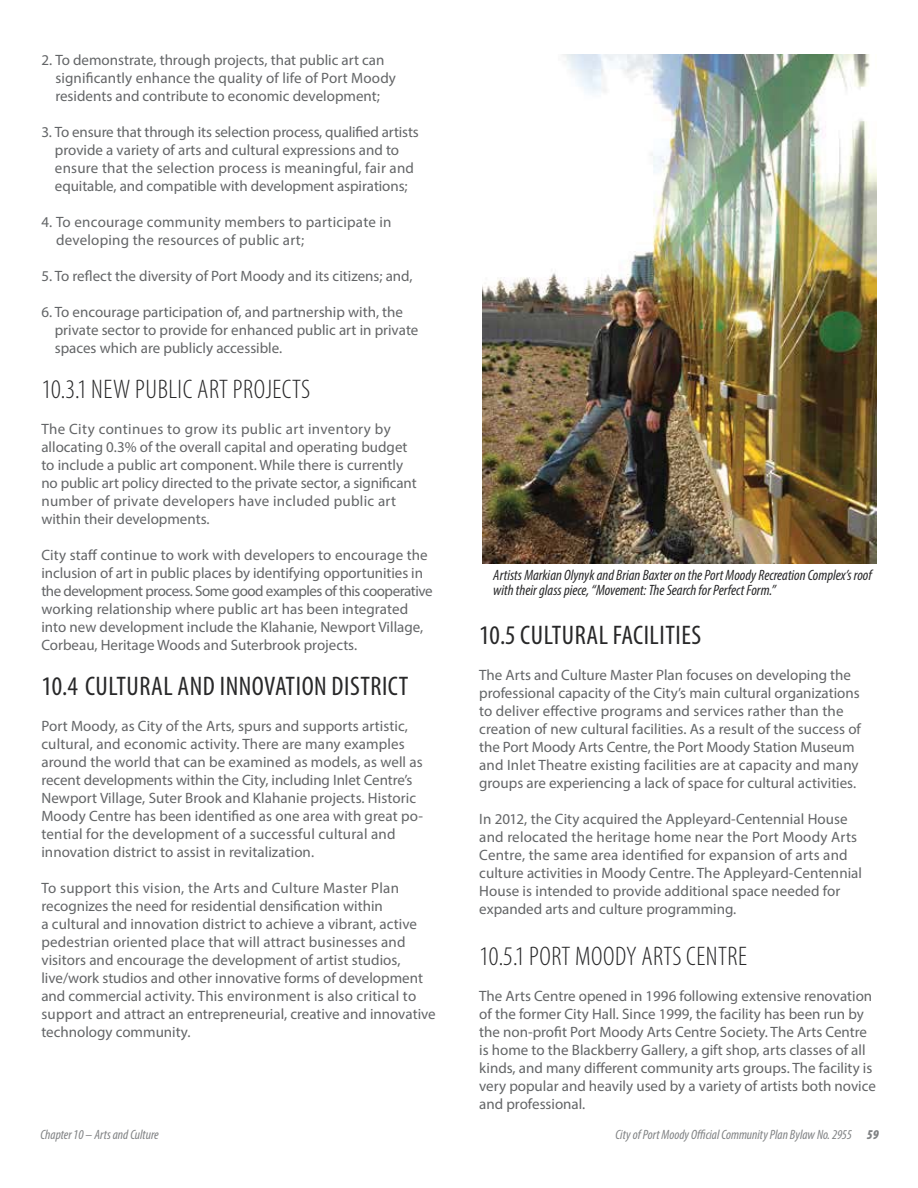
<style>
.page{position:relative;width:918px;height:1188px;background:#fff}
.page>*{position:absolute;margin:0;border:0;box-sizing:border-box;transform-origin:0 0}
.t1{font:condensed 27px "Myriad Pro";letter-spacing:.02em;color:#282829}
.t2{font:300 condensed 27px "Myriad Pro";letter-spacing:.02em;color:#282829}
.t3{font:15px/18px "Myriad Pro";color:#636567}
.t4{font:italic condensed 15px/15px "Myriad Pro";color:#282829}
.t5{font:italic condensed 13.5px "Myriad Pro";color:#808284}
.s1{font-weight:900}
</style>
<div class="page">
<img style="left:483px;top:54px;width:394px;height:509px">
<p class="t3" style="left:55px;top:52px;width:342px;text-indent:-14px">2. To demonstrate, through projects, that public art can significantly enhance the quality of life of Port Moody residents and contribute to economic development;</p>
<p class="t3" style="left:41px;top:124px;width:379px;text-align:center">3. To ensure that through its selection process, qualified artists provide a variety of arts and cultural expressions and to ensure that the selection process is meaningful, fair and equitable, and compatible with development aspirations;</p>
<p class="t3" style="left:56px;top:214px;width:337px;text-indent:-15px">4. To encourage community members to participate in developing the resources of public art;</p>
<p class="t3" style="left:41px;top:268px;width:373px">5. To reflect the diversity of Port Moody and its citizens; and,</p>
<p class="t3" style="left:55px;top:304px;width:365px;text-indent:-13px">6. To encourage participation of, and partnership with, the private sector to provide for enhanced public art in private spaces which are publicly accessible.</p>
<h1 class="t2" style="left:41px;top:373px;width:270px">10.3.1 NEW PUBLIC ART PROJECTS</h1>
<p class="t3" style="left:41px;top:421px;width:377px">The City continues to grow its public art inventory by allocating 0.3% of the overall capital and operating budget to include a public art component. While there is currently no public art policy directed to the private sector, a significant number of private developers have included public art within their developments.</p>
<p class="t3" style="left:41px;top:547px;width:393px">City staff continue to work with developers to encourage the inclusion of art in public places by identifying opportunities in the development process. Some good examples of this cooperative working relationship where public art has been integrated into new development include the Klahanie, Newport Village, Corbeau, Heritage Woods and Suterbrook projects.</p>
<h1 class="t1" style="left:41px;top:670px;width:368px">10.4 CULTURAL AND INNOVATION DISTRICT</h1>
<p class="t3" style="left:41px;top:718px;width:383px">Port Moody, as City of the Arts, spurs and supports artistic, cultural, and economic activity. There are many examples around the world that can be examined as models, as well as recent developments within the City, including Inlet Centre’s Newport Village, Suter Brook and Klahanie projects. Historic Moody Centre has been identified as one area with great po&shy;tential for the development of a successful cultural and innovation district to assist in revitalization.</p>
<p class="t3" style="left:41px;top:880px;width:396px">To support this vision, the Arts and Culture Master Plan recognizes the need for residential densification within<br>a cultural and innovation district to achieve a vibrant, active pedestrian oriented place that will attract businesses and visitors and encourage the development of artist studios, live/work studios and other innovative forms of development and commercial activity. This environment is also critical to support and attract an entrepreneurial, creative and innovative technology community.</p>
<p class="t4" style="left:493px;top:568px;width:380px">Artists Markian Olynyk and Brian Baxter on the Port Moody Recreation Complex’s roof with their glass piece, “Movement: The Search for Perfect Form.”</p>
<h1 class="t1" style="left:479px;top:619px;width:223px">10.5 CULTURAL FACILITIES</h1>
<p class="t3" style="left:479px;top:667px;width:383px">The Arts and Culture Master Plan focuses on developing the professional capacity of the City’s main cultural organizations to deliver effective programs and services rather than the creation of new cultural facilities. As a result of the success of the Port Moody Arts Centre, the Port Moody Station Museum and Inlet Theatre existing facilities are at capacity and many groups are experiencing a lack of space for cultural activities.</p>
<p class="t3" style="left:479px;top:811px;width:384px">In 2012, the City acquired the Appleyard-Centennial House and relocated the heritage home near the Port Moody Arts Centre, the same area identified for expansion of arts and culture activities in Moody Centre. The Appleyard-Centennial House is intended to provide additional space needed for expanded arts and culture programming.</p>
<h1 class="t2" style="left:479px;top:940px;width:269px">10.5.1 PORT MOODY ARTS CENTRE</h1>
<p class="t3" style="left:479px;top:988px;width:398px">The Arts Centre opened in 1996 following extensive renovation of the former City Hall. Since 1999, the facility has been run by the non-profit Port Moody Arts Centre Society. The Arts Centre is home to the Blackberry Gallery, a gift shop, arts classes of all kinds, and many different community arts groups. The facility is very popular and heavily used by a variety of artists both novice and professional.</p>
<p class="t5" style="left:41px;top:1129px;width:120px">Chapter 10 – Arts and Culture</p>
<p class="t5" style="left:616px;top:1129px;width:265px">City of Port Moody Official Community Plan Bylaw No. 2955 <span class="s1">59</span></p>
</div>
